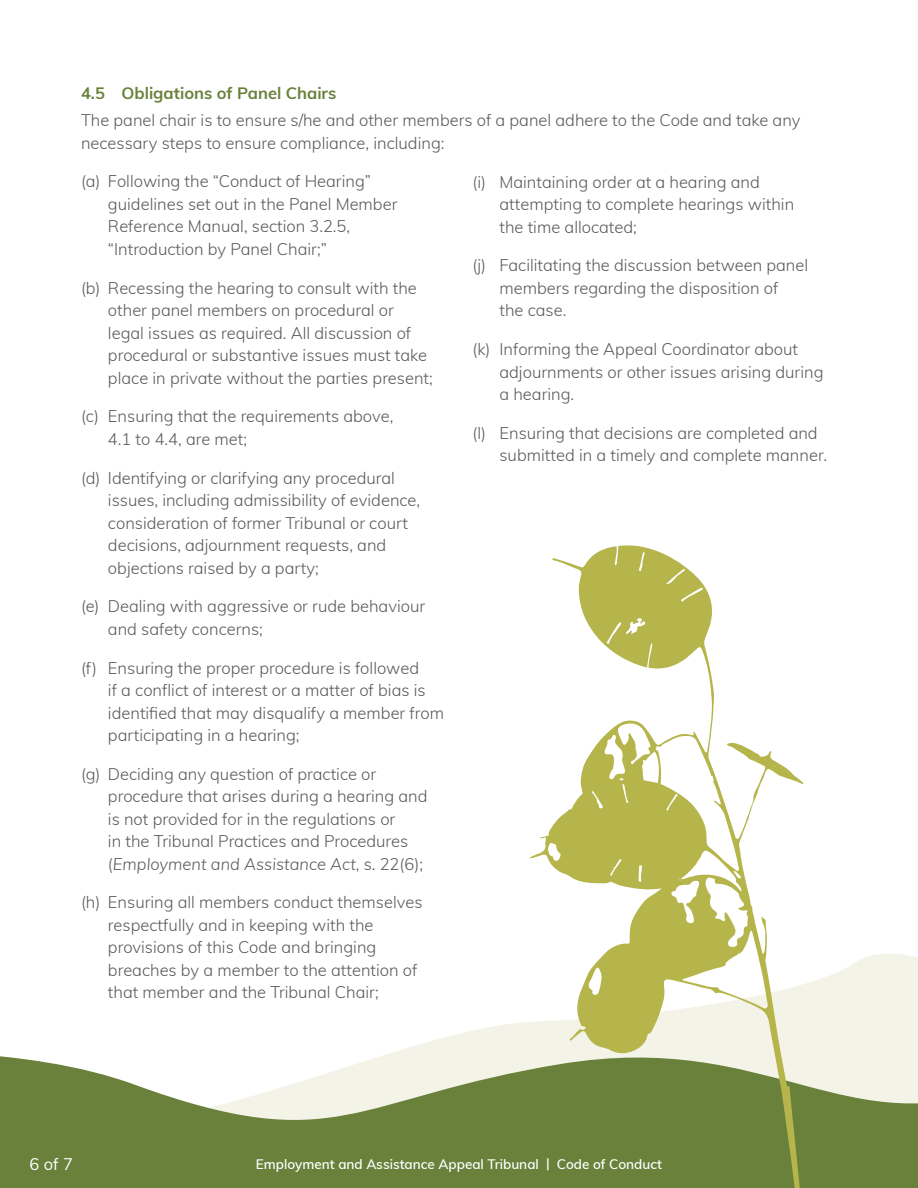
<style>
.page{position:relative;width:918px;height:1188px;background:#fff}
.page>*{position:absolute;margin:0;border:0;box-sizing:border-box;transform-origin:0 0}
.t1{font:300 16.5px/22.5px "Muli";color:#58595b}
.t2{font:700 16.5px "Muli";color:#69813b}
.t3{font:16.5px "Muli";color:#fff}
.t4{font:600 13.5px "Muli";color:#fff}
.s1{font-style:italic}
</style>
<div class="page">
<svg style="left:804px;top:954px;width:114px;height:55px;fill:#f4f3e7"></svg>
<svg style="left:0;top:1009px;width:918px;height:179px;fill:#69813b"></svg>
<svg style="left:529px;top:545px;width:275px;height:643px"></svg>
<p class="t2" style="left:81px;top:81px;width:257px">4.5 Obligations of Panel Chairs</p>
<p class="t1" style="left:81px;top:108px;width:721px">The panel chair is to ensure s/he and other members of a panel adhere to the Code and take any necessary steps to ensure compliance, including:</p>
<p class="t1" style="left:108px;top:170px;width:291px;text-indent:-27px">(a) Following the “Conduct of Hearing” guidelines set out in the Panel Member Reference Manual, section 3.2.5, “Introduction by Panel Chair;”</p>
<p class="t1" style="left:108px;top:276px;width:326px;text-indent:-27px">(b) Recessing the hearing to consult with the other panel members on procedural or legal issues as required. All discussion of procedural or substantive issues must take place in private without the parties present;</p>
<p class="t1" style="left:108px;top:404px;width:287px;text-indent:-27px">(c) Ensuring that the requirements above,<br>4.1 to 4.4, are met;</p>
<p class="t1" style="left:108px;top:466px;width:314px;text-indent:-27px">(d) Identifying or clarifying any procedural issues, including admissibility of evidence, consideration of former Tribunal or court decisions, adjournment requests, and objections raised by a party;</p>
<p class="t1" style="left:108px;top:594px;width:319px;text-indent:-27px">(e) Dealing with aggressive or rude behaviour and safety concerns;</p>
<p class="t1" style="left:108px;top:656px;width:338px;text-indent:-27px">(f) Ensuring the proper procedure is followed<br>if a conflict of interest or a matter of bias is identified that may disqualify a member from participating in a hearing;</p>
<p class="t1" style="left:108px;top:762px;width:321px;text-indent:-27px">(g) Deciding any question of practice or procedure that arises during a hearing and is not provided for in the regulations or<br>in the Tribunal Practices and Procedures (<span class="s1">Employment and Assistance Act</span>, s. 22(6);</p>
<p class="t1" style="left:108px;top:890px;width:316px;text-indent:-27px">(h) Ensuring all members conduct themselves respectfully and in keeping with the provisions of this Code and bringing breaches by a member to the attention of that member and the Tribunal Chair;</p>
<p class="t1" style="left:499px;top:170px;width:296px;text-indent:-27px">(i) Maintaining order at a hearing and attempting to complete hearings within the time allocated;</p>
<p class="t1" style="left:499px;top:253px;width:310px;text-indent:-27px">(j) Facilitating the discussion between panel members regarding the disposition of<br>the case.</p>
<p class="t1" style="left:499px;top:337px;width:326px;text-indent:-27px">(k) Informing the Appeal Coordinator about adjournments or other issues arising during a hearing.</p>
<p class="t1" style="left:499px;top:421px;width:329px;text-indent:-27px">(l) Ensuring that decisions are completed and submitted in a timely and complete manner.</p>
<p class="t3" style="left:30px;top:1152px;width:45px">6 of 7</p>
<p class="t4" style="left:256px;top:1154px;width:408px">Employment and Assistance Appeal Tribunal | Code of Conduct</p>
</div>
